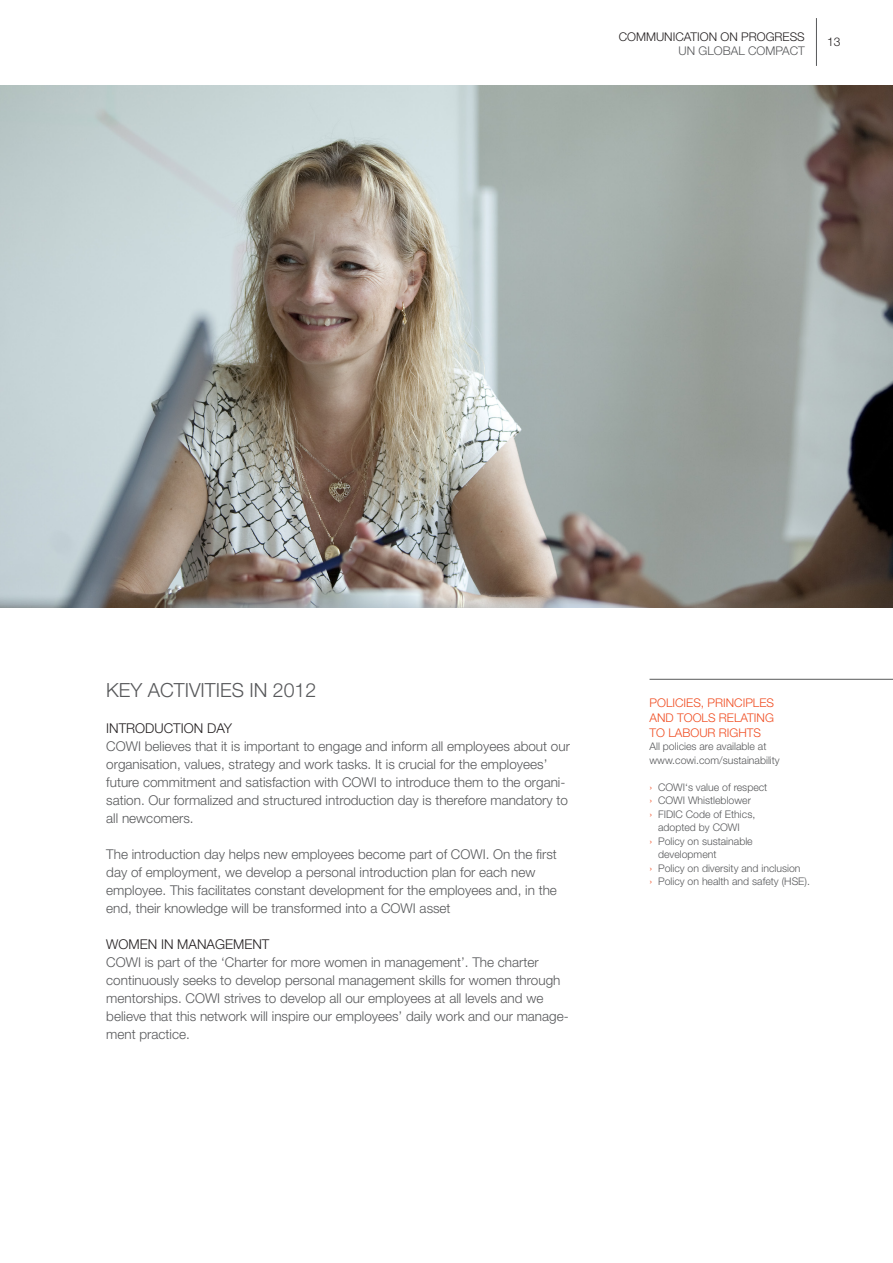
<style>
.page{position:relative;width:893px;height:1263px;background:#fff}
.page>*{position:absolute;margin:0;border:0;box-sizing:border-box;transform-origin:0 0}
.Headline_2{font:300 19.5px "Helvetica Neue";color:#57585a}
.Body_text{font:300 13.5px/18px "Helvetica Neue";color:#57585a}
.Body_text_space_afte{font:300 13.5px/18px "Helvetica Neue";color:#57585a}
.Paragraph_heading{font:300 13.5px "Helvetica Neue";color:#231f20}
.Caption_head_orange{font:300 12px/15px "Helvetica Neue";color:#f04d22;text-align:justify}
.t1{font:300 12px "Helvetica Neue";color:#231f20}
.t2{font:300 12px "Helvetica Neue";color:#57585a}
.t3{font:300 10.5px/13.5px "Helvetica Neue";color:#57585a}
.s1{color:#f04d22}
</style>
<div class="page">
<hr style="left:816px;top:18px;width:1px;height:48px;background:#57585a">
<img style="left:0;top:85px;width:893px;height:522px">
<hr style="left:649px;top:679px;width:244px;height:1px;background:#57585a">
<p class="t1" style="left:619px;top:30px;width:188px">COMMUNICATION ON PROGRESS</p>
<p class="t2" style="left:678px;top:43px;width:128px">UN GLOBAL COMPACT</p>
<p class="t1" style="left:827px;top:34px;width:15px">13</p>
<p class="Headline_2" style="left:106px;top:678px;width:211px">KEY ACTIVITIES IN 2012</p>
<p class="Paragraph_heading" style="left:106px;top:720px;width:127px">INTRODUCTION DAY</p>
<p class="Body_text_space_afte" style="left:106px;top:737px;width:465px">COWI believes that it is important to engage and inform all employees about our organisation, values, strategy and work tasks. It is crucial for the employees’ future commitment and satisfaction with COWI to introduce them to the organi&shy;sation. Our formalized and structured introduction day is therefore mandatory to all newcomers.</p>
<p class="Body_text" style="left:106px;top:845px;width:452px">The introduction day helps new employees become part of COWI. On the first day of employment, we develop a personal introduction plan for each new employee. This facilitates constant development for the employees and, in the end, their knowledge will be transformed into a COWI asset</p>
<p class="Paragraph_heading" style="left:106px;top:936px;width:165px">WOMEN IN MANAGEMENT</p>
<p class="Body_text" style="left:106px;top:953px;width:464px">COWI is part of the ‘Charter for more women in management’. The charter continuously seeks to develop personal management skills for women through mentorships. COWI strives to develop all our employees at all levels and we believe that this network will inspire our employees’ daily work and our manage&shy;ment practice.</p>
<p class="Caption_head_orange" style="left:649px;top:695px;width:126px">POLICIES, PRINCIPLES AND TOOLS RELATING TO LABOUR RIGHTS</p>
<p class="t3" style="left:649px;top:740px;width:118px">All policies are available at</p>
<p class="t3" style="left:649px;top:753px;width:132px">www.cowi.com/sustainability</p>
<p class="t3" style="left:649px;top:780px;width:119px"><span class="s1">›</span> COWI‘s value of respect</p>
<p class="t3" style="left:649px;top:794px;width:103px"><span class="s1">›</span> COWI Whistleblower</p>
<p class="t3" style="left:658px;top:807px;width:99px;text-indent:-9px"><span class="s1">›</span> FIDIC Code of Ethics, adopted by COWI</p>
<p class="t3" style="left:658px;top:834px;width:96px;text-indent:-9px"><span class="s1">›</span> Policy on sustainable development</p>
<p class="t3" style="left:649px;top:861px;width:153px"><span class="s1">›</span> Policy on diversity and inclusion</p>
<p class="t3" style="left:649px;top:875px;width:162px"><span class="s1">›</span> Policy on health and safety (HSE).</p>
</div>
